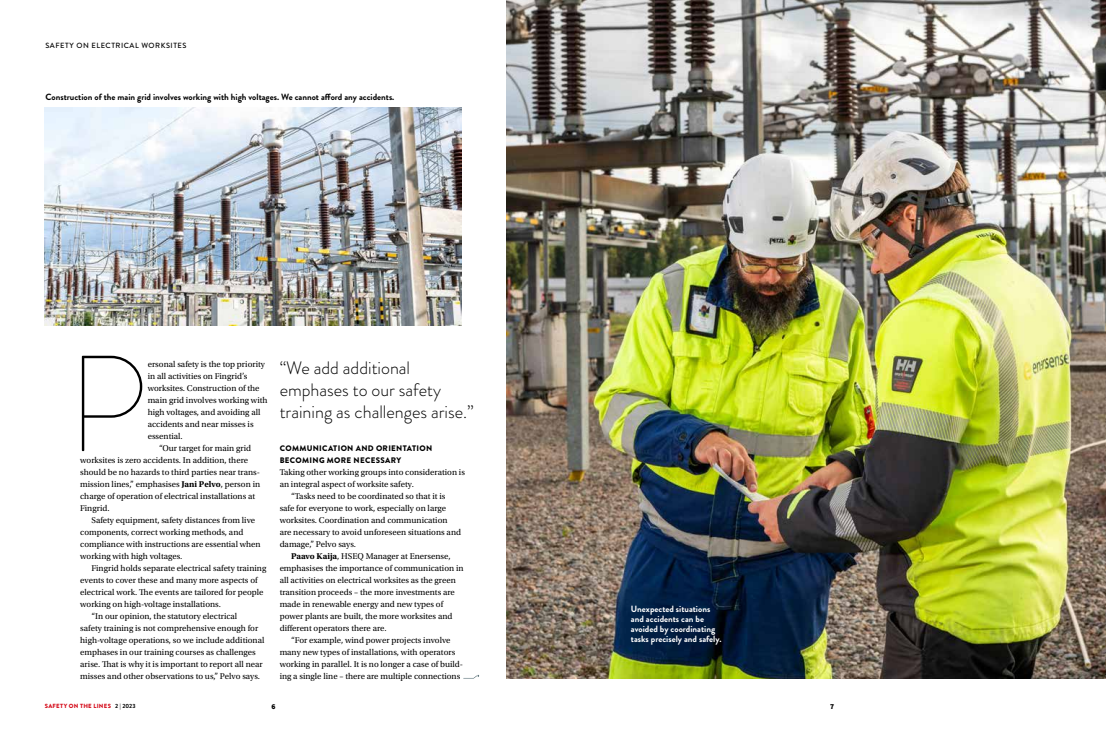
<style>
.page{position:relative;width:1106px;height:738px;background:#fff}
.page>*{position:absolute;margin:0;border:0;box-sizing:border-box;transform-origin:0 0}
.t1{font:100 136.1px "Brandon Grotesque";color:#000}
.t2{font:300 18px/22px "Brandon Grotesque";color:#000}
.t3{font:700 9px "Brandon Grotesque";color:#000}
.t4{font:700 9px/10px "Brandon Grotesque";color:#fff}
.t5{font:8.8px "Utopia Std";color:#000}
.t6{font:900 8px/12px "Brandon Grotesque";letter-spacing:.04em;color:#000}
.t7{font:500 7.5px "Brandon Grotesque";letter-spacing:.07em;color:#000}
.t8{font:900 7.5px "Source Sans Pro";color:#000}
.t9{font:900 6px "Brandon Grotesque";letter-spacing:.045em;color:#d50c1b}
.s1{font-weight:700}
.s2{font-weight:700;color:#000}
</style>
<div class="page">
<img style="left:506px;top:0;width:600px;height:678px">
<img style="left:45px;top:107px;width:416px;height:218px">
<p class="t7" style="left:45px;top:40px;width:143px">SAFETY ON ELECTRICAL WORKSITES</p>
<p class="t3" style="left:46px;top:90px;width:350px">Construction of the main grid involves working with high voltages. We cannot afford any accidents.</p>
<h1 class="t1" style="left:67px;top:311px;width:83px">P</h1>
<p class="t5" style="left:148px;top:359px;width:119px">ersonal safety is the top priority</p>
<p class="t5" style="left:148px;top:371px;width:101px">in all activities on Fingrid’s</p>
<p class="t5" style="left:148px;top:383px;width:113px">worksites. Construction of the</p>
<p class="t5" style="left:148px;top:395px;width:121px">main grid involves working with</p>
<p class="t5" style="left:148px;top:407px;width:114px">high voltages, and avoiding all</p>
<p class="t5" style="left:148px;top:419px;width:107px">accidents and near misses is</p>
<p class="t5" style="left:148px;top:431px;width:37px">essential.</p>
<p class="t5" style="left:159px;top:443px;width:94px">“Our target for main grid</p>
<p class="t5" style="left:80px;top:455px;width:169px">worksites is zero accidents. In addition, there</p>
<p class="t5" style="left:80px;top:467px;width:181px">should be no hazards to third parties near trans-</p>
<p class="t5" style="left:80px;top:479px;width:181px">mission lines,” emphasises <span class="s1">Jani Pelvo</span>, person in</p>
<p class="t5" style="left:80px;top:491px;width:176px">charge of operation of electrical installations at</p>
<p class="t5" style="left:80px;top:503px;width:31px">Fingrid.</p>
<p class="t5" style="left:92px;top:515px;width:165px">Safety equipment, safety distances from live</p>
<p class="t5" style="left:80px;top:527px;width:165px">components, correct working methods, and</p>
<p class="t5" style="left:80px;top:539px;width:182px">compliance with instructions are essential when</p>
<p class="t5" style="left:80px;top:551px;width:104px">working with high voltages.</p>
<p class="t5" style="left:92px;top:563px;width:176px">Fingrid holds separate electrical safety training</p>
<p class="t5" style="left:80px;top:575px;width:179px">events to cover these and many more aspects of</p>
<p class="t5" style="left:80px;top:587px;width:185px">electrical work. The events are tailored for people</p>
<p class="t5" style="left:80px;top:599px;width:142px">working on high-voltage installations.</p>
<p class="t5" style="left:92px;top:611px;width:147px">“In our opinion, the statutory electrical</p>
<p class="t5" style="left:80px;top:623px;width:179px">safety training is not comprehensive enough for</p>
<p class="t5" style="left:80px;top:635px;width:186px">high-voltage operations, so we include additional</p>
<p class="t5" style="left:80px;top:647px;width:177px">emphases in our training courses as challenges</p>
<p class="t5" style="left:80px;top:659px;width:184px">arise. That is why it is important to report all near</p>
<p class="t5" style="left:80px;top:671px;width:181px">misses and other observations to us,” Pelvo says.</p>
<h2 class="t2" style="left:280px;top:357px;width:196px">“We add additional emphases to our safety training as challenges arise.”</h2>
<p class="t6" style="left:280px;top:442px;width:154px">COMMUNICATION AND ORIENTATION<br>BECOMING MORE NECESSARY</p>
<p class="t5" style="left:280px;top:467px;width:187px">Taking other working groups into consideration is</p>
<p class="t5" style="left:280px;top:479px;width:136px">an integral aspect of worksite safety.</p>
<p class="t5" style="left:291px;top:491px;width:156px">“Tasks need to be coordinated so that it is</p>
<p class="t5" style="left:280px;top:503px;width:168px">safe for everyone to work, especially on large</p>
<p class="t5" style="left:280px;top:515px;width:169px">worksites. Coordination and communication</p>
<p class="t5" style="left:280px;top:527px;width:183px">are necessary to avoid unforeseen situations and</p>
<p class="t5" style="left:280px;top:539px;width:78px">damage,” Pelvo says.</p>
<p class="t5" style="left:291px;top:551px;width:161px"><span class="s1">Paavo Kaija</span>, HSEQ Manager at Enersense,</p>
<p class="t5" style="left:280px;top:563px;width:185px">emphasises the importance of communication in</p>
<p class="t5" style="left:280px;top:575px;width:178px">all activities on electrical worksites as the green</p>
<p class="t5" style="left:280px;top:587px;width:177px">transition proceeds – the more investments are</p>
<p class="t5" style="left:280px;top:599px;width:165px">made in renewable energy and new types of</p>
<p class="t5" style="left:280px;top:611px;width:174px">power plants are built, the more worksites and</p>
<p class="t5" style="left:280px;top:623px;width:108px">different operators there are.</p>
<p class="t5" style="left:291px;top:635px;width:161px">“For example, wind power projects involve</p>
<p class="t5" style="left:280px;top:647px;width:177px">many new types of installations, with operators</p>
<p class="t5" style="left:280px;top:659px;width:185px">working in parallel. It is no longer a case of build-</p>
<p class="t5" style="left:280px;top:671px;width:182px">ing a single line – there are multiple connections</p>
<p class="t4" style="left:631px;top:603px;width:92px">Unexpected situations and accidents can be avoided by coordinating tasks precisely and safely.</p>
<p class="t9" style="left:45px;top:701px;width:92px">SAFETY ON THE LINES <span class="s2">2 | 2023</span></p>
<p class="t8" style="left:272px;top:700px;width:6px">6</p>
<p class="t8" style="left:830px;top:700px;width:6px">7</p>
</div>
